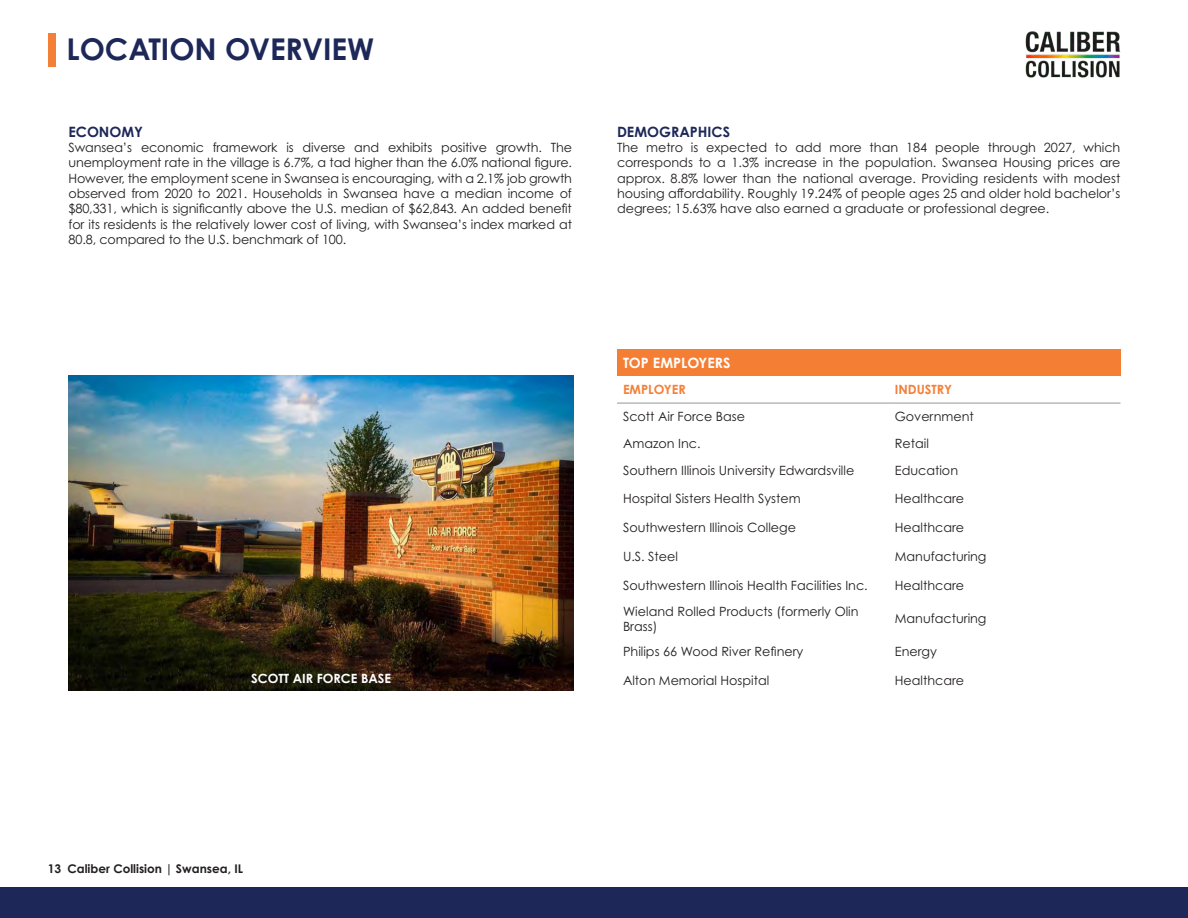
<style>
.page{position:relative;width:1188px;height:918px;background:#fff}
.page>*{position:absolute;margin:0;border:0;box-sizing:border-box;transform-origin:0 0}
.t1{font:700 30px "Century Gothic Pro";color:#1d2859}
.t2{font:700 14.25px "Century Gothic Pro";color:#1d2859}
.t3{font:700 14.25px "Century Gothic Pro";color:#fff}
.t4{font:12.75px/15.3px "Century Gothic Pro";color:#231f20;text-align:justify}
.t5{font:700 12.75px "Century Gothic Pro";color:#fff}
.t6{font:700 12.75px "Century Gothic Pro";color:#f47f37}
.t7{font:700 12px "Century Gothic Pro";color:#231f20}
</style>
<div class="page">
<img style="left:1025px;top:31px;width:95px;height:47px">
<img style="left:68px;top:376px;width:506px;height:315px">
<div style="left:617px;top:349px;width:503px;height:27px;background:#f47f34"></div>
<hr style="left:617px;top:403px;width:272px;height:1px;background:#939598">
<hr style="left:889px;top:403px;width:231px;height:1px;background:#939598">
<div style="left:48px;top:33px;width:7px;height:34px;background:#f47f37"></div>
<div style="left:0;top:887px;width:1188px;height:31px;background:#1d2859"></div>
<h1 class="t1" style="left:67px;top:31px;width:309px">LOCATION OVERVIEW</h1>
<p class="t2" style="left:68px;top:123px;width:76px">ECONOMY</p>
<p class="t4" style="left:68px;top:140px;width:505px">Swansea’s economic framework is diverse and exhibits positive growth. The unemployment rate in the village is 6.7%, a tad higher than the 6.0% national figure.<br>However, the employment scene in Swansea is encouraging, with a 2.1% job growth observed from 2020 to 2021. Households in Swansea have a median income of $80,331, which is significantly above the U.S. median of $62,843. An added benefit for its residents is the relatively lower cost of living, with Swansea’s index marked at 80.8, compared to the U.S. benchmark of 100.</p>
<p class="t2" style="left:617px;top:123px;width:115px">DEMOGRAPHICS</p>
<p class="t4" style="left:617px;top:140px;width:505px">The metro is expected to add more than 184 people through 2027, which corresponds to a 1.3% increase in the population. Swansea Housing prices are approx. 8.8% lower than the national average. Providing residents with modest housing affordability. Roughly 19.24% of people ages 25 and older hold bachelor’s degrees; 15.63% have also earned a graduate or professional degree.</p>
<p class="t3" style="left:623px;top:354px;width:109px">TOP EMPLOYERS</p>
<p class="t6" style="left:623px;top:382px;width:64px">EMPLOYER</p>
<p class="t6" style="left:895px;top:382px;width:59px">INDUSTRY</p>
<p class="t4" style="left:623px;top:409px;width:124px">Scott Air Force Base</p>
<p class="t4" style="left:895px;top:409px;width:81px">Government</p>
<p class="t4" style="left:623px;top:436px;width:79px">Amazon Inc.</p>
<p class="t4" style="left:895px;top:436px;width:36px">Retail</p>
<p class="t4" style="left:623px;top:463px;width:233px">Southern Illinois University Edwardsville</p>
<p class="t4" style="left:895px;top:463px;width:65px">Education</p>
<p class="t4" style="left:623px;top:491px;width:179px">Hospital Sisters Health System</p>
<p class="t4" style="left:895px;top:491px;width:71px">Healthcare</p>
<p class="t4" style="left:623px;top:520px;width:175px">Southwestern Illinois College</p>
<p class="t4" style="left:895px;top:520px;width:71px">Healthcare</p>
<p class="t4" style="left:623px;top:549px;width:57px">U.S. Steel</p>
<p class="t4" style="left:895px;top:549px;width:93px">Manufacturing</p>
<p class="t4" style="left:623px;top:578px;width:246px">Southwestern Illinois Health Facilities Inc.</p>
<p class="t4" style="left:895px;top:578px;width:71px">Healthcare</p>
<p class="t4" style="left:623px;top:603px;width:237px">Wieland Rolled Products (formerly Olin<br>Brass)</p>
<p class="t4" style="left:895px;top:611px;width:93px">Manufacturing</p>
<p class="t4" style="left:623px;top:644px;width:182px">Philips 66 Wood River Refinery</p>
<p class="t4" style="left:895px;top:644px;width:44px">Energy</p>
<p class="t5" style="left:251px;top:670px;width:141px">SCOTT AIR FORCE BASE</p>
<p class="t4" style="left:623px;top:673px;width:148px">Alton Memorial Hospital</p>
<p class="t4" style="left:895px;top:673px;width:71px">Healthcare</p>
<p class="t7" style="left:48px;top:861px;width:197px">13 Caliber Collision | Swansea, IL</p>
</div>
